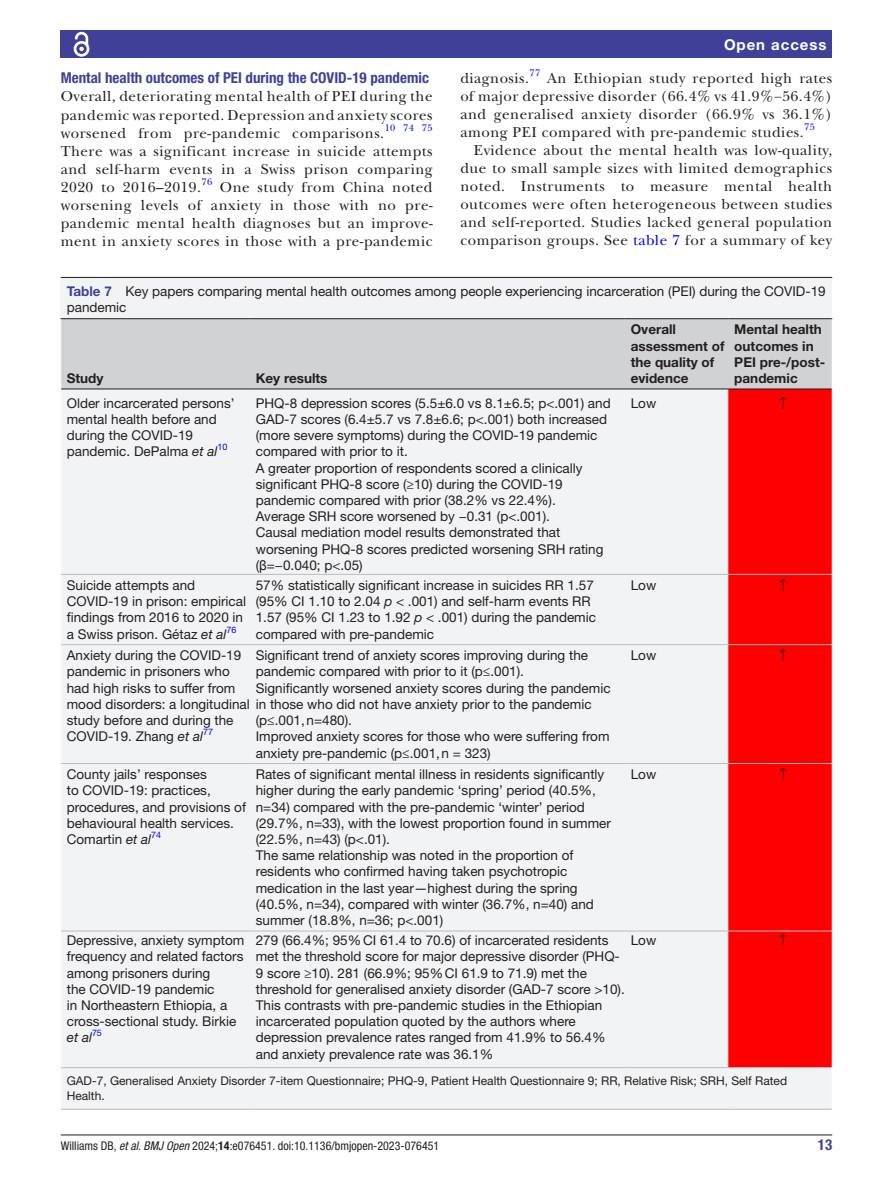
<style>
.page{position:relative;width:893px;height:1191px;background:#fff}
.page>*{position:absolute;margin:0;border:0;box-sizing:border-box;transform-origin:0 0}
.t1{font:15px/18px "New Baskerville";letter-spacing:.035em;color:#231f20;text-align:justify}
.t2{font:700 condensed 15px "Helvetica Neue LT Std";color:#414099}
.t3{font:700 15px "Helvetica Neue LT Std";letter-spacing:.065em;color:#fff}
.t4{font:13.5px/16.2px "Helvetica Neue LT Std";color:#231f20}
.t5{font:700 13.5px/16.2px "Helvetica Neue LT Std";color:#231f20}
.t6{font:italic 13.5px "Helvetica Neue LT Std";color:#231f20}
.t7{font:12px/15px "Helvetica Neue LT Std";color:#231f20}
.t8{font:condensed 12px "Helvetica Neue LT Std";color:#231f20}
.t9{font:9.9px "New Baskerville";letter-spacing:.035em;color:#00f}
.t10{font:9px "Helvetica Neue LT Std";color:#00f}
.s1{color:#00f}
.s2{font-weight:700;color:#414099}
.s3{font-style:italic}
.s4{font-family:"Arial Unicode MS"}
.s5{font-weight:700}
</style>
<div class="page">
<hr style="left:61px;top:1134px;width:771px;height:1px;background:#231f20">
<div style="left:61px;top:31px;width:771px;height:27px;background:#414099"></div>
<svg style="left:73px;top:31px;width:17px;height:26px"></svg>
<div style="left:61px;top:278px;width:771px;height:831px;background:#f2f3f4"></div>
<hr style="left:61px;top:277px;width:771px;height:1px;background:#231f20">
<div style="left:61px;top:319px;width:771px;height:69px;background:#d1d2d4"></div>
<div style="left:728px;top:389px;width:104px;height:678px;background:#f00"></div>
<hr style="left:61px;top:318px;width:189px;height:1px;background:#231f20">
<hr style="left:61px;top:388px;width:189px;height:1px;background:#231f20">
<hr style="left:250px;top:318px;width:375px;height:1px;background:#231f20">
<hr style="left:250px;top:388px;width:375px;height:1px;background:#231f20">
<hr style="left:625px;top:318px;width:103px;height:1px;background:#231f20">
<hr style="left:625px;top:388px;width:103px;height:1px;background:#231f20">
<hr style="left:728px;top:318px;width:104px;height:1px;background:#231f20">
<hr style="left:728px;top:388px;width:104px;height:1px;background:#231f20">
<hr style="left:61px;top:574px;width:189px;height:1px;background:#bcbdc0">
<hr style="left:250px;top:574px;width:375px;height:1px;background:#bcbdc0">
<hr style="left:625px;top:574px;width:103px;height:1px;background:#bcbdc0">
<hr style="left:728px;top:574px;width:104px;height:1px;background:#bcbdc0">
<hr style="left:61px;top:644px;width:189px;height:1px;background:#bcbdc0">
<hr style="left:250px;top:644px;width:375px;height:1px;background:#bcbdc0">
<hr style="left:625px;top:644px;width:103px;height:1px;background:#bcbdc0">
<hr style="left:728px;top:644px;width:104px;height:1px;background:#bcbdc0">
<hr style="left:61px;top:763px;width:189px;height:1px;background:#bcbdc0">
<hr style="left:250px;top:763px;width:375px;height:1px;background:#bcbdc0">
<hr style="left:625px;top:763px;width:103px;height:1px;background:#bcbdc0">
<hr style="left:728px;top:763px;width:104px;height:1px;background:#bcbdc0">
<hr style="left:61px;top:930px;width:189px;height:1px;background:#bcbdc0">
<hr style="left:250px;top:930px;width:375px;height:1px;background:#bcbdc0">
<hr style="left:250px;top:1067px;width:375px;height:1px;background:#bcbdc0">
<hr style="left:625px;top:930px;width:103px;height:1px;background:#bcbdc0">
<hr style="left:625px;top:1067px;width:103px;height:1px;background:#bcbdc0">
<hr style="left:728px;top:930px;width:104px;height:1px;background:#bcbdc0">
<hr style="left:728px;top:1067px;width:104px;height:1px;background:#bcbdc0">
<hr style="left:61px;top:1067px;width:189px;height:1px;background:#bcbdc0">
<hr style="left:61px;top:1109px;width:189px;height:1px;background:#bcbdc0">
<hr style="left:250px;top:1109px;width:375px;height:1px;background:#bcbdc0">
<hr style="left:625px;top:1109px;width:103px;height:1px;background:#bcbdc0">
<hr style="left:728px;top:1109px;width:104px;height:1px;background:#bcbdc0">
<svg style="left:780px;top:396px;width:7px;height:12px"></svg>
<svg style="left:780px;top:578px;width:7px;height:13px"></svg>
<svg style="left:780px;top:649px;width:7px;height:12px"></svg>
<svg style="left:780px;top:767px;width:7px;height:13px"></svg>
<svg style="left:780px;top:933px;width:7px;height:13px"></svg>
<p class="t3" style="left:724px;top:35px;width:104px">Open access</p>
<p class="t9" style="left:529px;top:67px;width:12px">77</p>
<p class="t1" style="left:460px;top:69px;width:373px;text-indent:87px">An Ethiopian study reported high rates of major depressive disorder (66.4% vs 41.9%−56.4%) and generalised anxiety disorder (66.9% vs 36.1%) among PEI compared with pre-pandemic studies.</p>
<p class="t2" style="left:61px;top:69px;width:370px">Mental health outcomes of PEI during the COVID-19 pandemic</p>
<p class="t1" style="left:61px;top:88px;width:373px">Overall, deteriorating mental health of PEI during the pandemic was reported. Depression and anxiety scores worsened from pre-pandemic comparisons.</p>
<p class="t1" style="left:460px;top:69px;width:70px">diagnosis.</p>
<p class="t9" style="left:804px;top:121px;width:12px">75</p>
<p class="t1" style="left:460px;top:141px;width:373px;text-indent:14px">Evidence about the mental health was low-quality, due to small sample sizes with limited demographics noted. Instruments to measure mental health outcomes were often heterogeneous between studies and self-reported. Studies lacked general population comparison groups. See <span class="s1">table 7</span> for a summary of key</p>
<p class="t4" style="left:67px;top:282px;width:760px"><span class="s2">Table 7</span> Key papers comparing mental health outcomes among people experiencing incarceration (PEI) during the COVID-19 pandemic</p>
<p class="t9" style="left:385px;top:122px;width:49px">10 74 75</p>
<p class="t1" style="left:61px;top:142px;width:373px">There was a significant increase in suicide attempts and self-harm events in a Swiss prison comparing 2020 to 2016–2019.</p>
<p class="t9" style="left:202px;top:176px;width:12px">76</p>
<p class="t1" style="left:61px;top:178px;width:373px;text-indent:159px">One study from China noted worsening levels of anxiety in those with no pre&shy;pandemic mental health diagnoses but an improve&shy;ment in anxiety scores in those with a pre-pandemic</p>
<p class="t5" style="left:67px;top:370px;width:38px">Study</p>
<p class="t5" style="left:256px;top:370px;width:73px">Key results</p>
<p class="t5" style="left:631px;top:321px;width:95px">Overall assessment of the quality of evidence</p>
<p class="t5" style="left:734px;top:321px;width:92px">Mental health outcomes in<br>PEI pre-/post&shy;pandemic</p>
<p class="t4" style="left:67px;top:395px;width:169px">Older incarcerated persons’ mental health before and during the COVID-19 pandemic. DePalma <span class="s3">et al</span></p>
<p class="t10" style="left:218px;top:442px;width:11px">10</p>
<p class="t4" style="left:256px;top:395px;width:356px">PHQ-8 depression scores (5.5±6.0 vs 8.1±6.5; p&lt;.001) and GAD-7 scores (6.4±5.7 vs 7.8±6.6; p&lt;.001) both increased (more severe symptoms) during the COVID-19 pandemic compared with prior to it.<br>A greater proportion of respondents scored a clinically significant PHQ-8 score (≥10) during the COVID-19 pandemic compared with prior (38.2% vs 22.4%).<br>Average SRH score worsened by −0.31 (p&lt;.001).<br>Causal mediation model results demonstrated that worsening PHQ-8 scores predicted worsening SRH rating (<span class="s4">β</span>=−0.040; p&lt;.05)</p>
<p class="t4" style="left:631px;top:395px;width:27px">Low</p>
<p class="t4" style="left:67px;top:577px;width:181px">Suicide attempts and<br>COVID-19 in prison: empirical findings from 2016 to 2020 in a Swiss prison. Gétaz <span class="s3">et al</span></p>
<p class="t4" style="left:256px;top:577px;width:342px">57% statistically significant increase in suicides RR 1.57 (95% CI 1.10 to 2.04 <span class="s3">p</span> &lt; .001) and self-harm events RR 1.57 (95% CI 1.23 to 1.92 <span class="s3">p</span> &lt; .001) during the pandemic compared with pre-pandemic</p>
<p class="t4" style="left:631px;top:577px;width:27px">Low</p>
<p class="t4" style="left:67px;top:647px;width:526px">Anxiety during the COVID-19<br>pandemic in prisoners who<br>had high risks to suffer from<br>mood disorders: a longitudinal in those who did not have anxiety prior to the pandemic study before and during the<br>COVID-19. Zhang <span class="s3">et al</span></p>
<p class="t10" style="left:226px;top:624px;width:11px">76</p>
<p class="t4" style="left:256px;top:647px;width:356px">Significant trend of anxiety scores improving during the pandemic compared with prior to it (p≤.001).<br>Significantly worsened anxiety scores during the pandemic</p>
<p class="t4" style="left:256px;top:712px;width:355px">(p≤.001,n=480).<br>Improved anxiety scores for those who were suffering from anxiety pre-pandemic (p≤.001,n = 323)</p>
<p class="t4" style="left:631px;top:647px;width:27px">Low</p>
<p class="t10" style="left:203px;top:726px;width:11px">77</p>
<p class="t4" style="left:67px;top:766px;width:181px">County jails’ responses<br>to COVID-19: practices, procedures, and provisions of behavioural health services.<br>Comartin <span class="s3">et al</span></p>
<p class="t10" style="left:151px;top:829px;width:11px">74</p>
<p class="t4" style="left:256px;top:766px;width:357px">Rates of significant mental illness in residents significantly higher during the early pandemic ‘spring’ period (40.5%, n=34) compared with the pre-pandemic ‘winter’ period (29.7%, n=33), with the lowest proportion found in summer (22.5%, n=43) (p&lt;.01).<br>The same relationship was noted in the proportion of residents who confirmed having taken psychotropic medication in the last year—highest during the spring (40.5%, n=34), compared with winter (36.7%, n=40) and summer (18.8%, n=36; p&lt;.001)</p>
<p class="t4" style="left:631px;top:766px;width:27px">Low</p>
<p class="t4" style="left:256px;top:932px;width:371px">279 (66.4%; 95%CI 61.4 to 70.6) of incarcerated residents met the threshold score for major depressive disorder (PHQ-9 score ≥10). 281 (66.9%; 95%CI 61.9 to 71.9) met the threshold for generalised anxiety disorder (GAD-7 score &gt;10).<br>This contrasts with pre-pandemic studies in the Ethiopian incarcerated population quoted by the authors where depression prevalence rates ranged from 41.9% to 56.4% and anxiety prevalence rate was 36.1%</p>
<p class="t4" style="left:631px;top:932px;width:27px">Low</p>
<p class="t7" style="left:67px;top:1073px;width:722px">GAD-7, Generalised Anxiety Disorder 7-item Questionnaire; PHQ-9, Patient Health Questionnaire 9; RR, Relative Risk; SRH, Self Rated<br>Health.</p>
<p class="t4" style="left:67px;top:932px;width:179px">Depressive, anxiety symptom frequency and related factors among prisoners during<br>the COVID-19 pandemic<br>in Northeastern Ethiopia, a cross-sectional study. Birkie</p>
<p class="t6" style="left:67px;top:1029px;width:27px">et al</p>
<p class="t10" style="left:92px;top:1027px;width:11px">75</p>
<p class="t8" style="left:61px;top:1138px;width:380px">Williams DB, <span class="s3">et al</span>. <span class="s3">BMJ Open</span> 2024;<span class="s5">14</span>:e076451. doi:10.1136/bmjopen-2023-076451</p>
<p class="t2" style="left:818px;top:1135px;width:16px">13</p>
</div>
